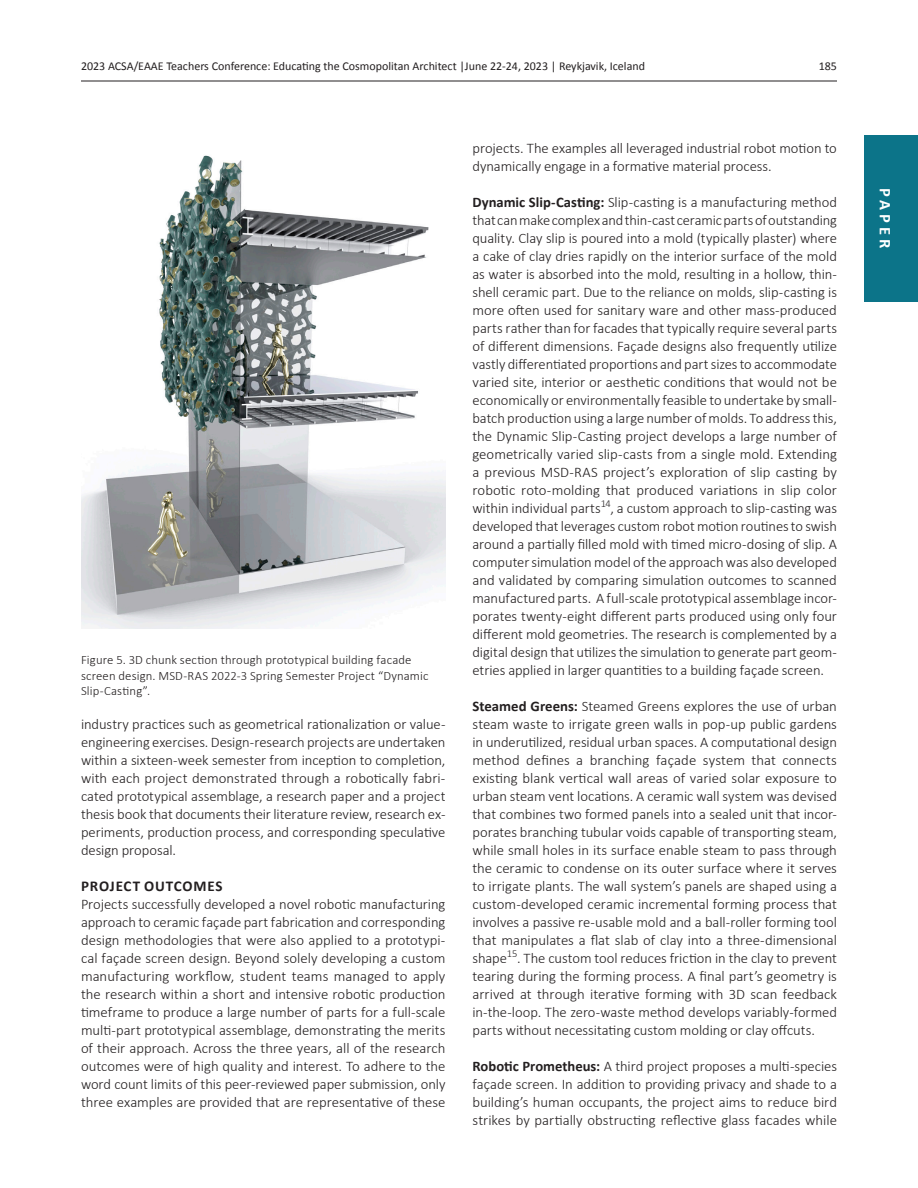
<style>
.page{position:relative;width:918px;height:1188px;background:#fff}
.page>*{position:absolute;margin:0;border:0;box-sizing:border-box;transform-origin:0 0}
.t1{font:700 16.5px "Calibri";letter-spacing:.235em;color:#fff}
._05_Section_Header{font:700 15px "Calibri";letter-spacing:.05em;color:#231f20}
._04_Abstract_Paragraph{font:300 14.7px/18px "Calibri";letter-spacing:-.005em;color:#231f20;text-align:justify}
._06_Main_Body_Text_-_no_break_body{font:300 14.7px/18px "Calibri";letter-spacing:-.005em;color:#231f20;text-align:justify}
._07_Caption_Text{font:300 12.75px/15.3px "Calibri";letter-spacing:.01em;color:#231f20}
.t2{font:12px "Calibri";color:#231f20}
.s1{font-weight:700}
</style>
<div class="page">
<hr style="left:81px;top:81px;width:756px;height:1px;background:#231f20">
<div style="left:864px;top:135px;width:54px;height:166px;background:#0c7489"></div>
<img style="left:81px;top:155px;width:365px;height:473px">
<p class="t2" style="left:81px;top:57px;width:566px">2023 ACSA/EAAE Teachers Conference: Educating the Cosmopolitan Architect |June 22-24, 2023 | Reykjavik, Iceland</p>
<p class="t2" style="left:819px;top:57px;width:20px">185</p>
<p class="_07_Caption_Text" style="left:81px;top:652px;width:349px">Figure 5. 3D chunk section through prototypical building facade screen design. MSD-RAS 2022-3 Spring Semester Project “Dynamic<br>Slip-Casting”.</p>
<p class="_06_Main_Body_Text_-_no_break_body" style="left:81px;top:715px;width:366px">industry practices such as geometrical rationalization or value&shy;engineering exercises. Design-research projects are undertaken within a sixteen-week semester from inception to completion, with each project demonstrated through a robotically fabri&shy;cated prototypical assemblage, a research paper and a project thesis book that documents their literature review, research ex&shy;periments, production process, and corresponding speculative design proposal.</p>
<p class="_05_Section_Header" style="left:81px;top:875px;width:143px">PROJECT OUTCOMES</p>
<p class="_06_Main_Body_Text_-_no_break_body" style="left:81px;top:895px;width:366px">Projects successfully developed a novel robotic manufacturing approach to ceramic façade part fabrication and corresponding design methodologies that were also applied to a prototypi&shy;cal façade screen design. Beyond solely developing a custom manufacturing workflow, student teams managed to apply the research within a short and intensive robotic production timeframe to produce a large number of parts for a full-scale multi-part prototypical assemblage, demonstrating the merits of their approach. Across the three years, all of the research outcomes were of high quality and interest. To adhere to the word count limits of this peer-reviewed paper submission, only three examples are provided that are representative of these</p>
<p class="_06_Main_Body_Text_-_no_break_body" style="left:472px;top:139px;width:366px">projects. The examples all leveraged industrial robot motion to dynamically engage in a formative material process.</p>
<p class="_04_Abstract_Paragraph" style="left:472px;top:193px;width:366px"><span class="s1">Dynamic Slip-Casting:</span> Slip-casting is a manufacturing method that can make complex and thin-cast ceramic parts of outstanding quality. Clay slip is poured into a mold (typically plaster) where a cake of clay dries rapidly on the interior surface of the mold as water is absorbed into the mold, resulting in a hollow, thin&shy;shell ceramic part. Due to the reliance on molds, slip-casting is more often used for sanitary ware and other mass-produced parts rather than for facades that typically require several parts of different dimensions. Façade designs also frequently utilize vastly differentiated proportions and part sizes to accommodate varied site, interior or aesthetic conditions that would not be economically or environmentally feasible to undertake by small&shy;batch production using a large number of molds. To address this, the Dynamic Slip-Casting project develops a large number of geometrically varied slip-casts from a single mold. Extending a previous MSD-RAS project’s exploration of slip casting by robotic roto-molding that produced variations in slip color within individual parts<sup>14</sup>, a custom approach to slip-casting was developed that leverages custom robot motion routines to swish around a partially filled mold with timed micro-dosing of slip. A computer simulation model of the approach was also developed and validated by comparing simulation outcomes to scanned manufactured parts. A full-scale prototypical assemblage incor&shy;porates twenty-eight different parts produced using only four different mold geometries. The research is complemented by a digital design that utilizes the simulation to generate part geom&shy;etries applied in larger quantities to a building façade screen.</p>
<p class="_04_Abstract_Paragraph" style="left:472px;top:697px;width:366px"><span class="s1">Steamed Greens:</span> Steamed Greens explores the use of urban steam waste to irrigate green walls in pop-up public gardens in underutilized, residual urban spaces. A computational design method defines a branching façade system that connects existing blank vertical wall areas of varied solar exposure to urban steam vent locations. A ceramic wall system was devised that combines two formed panels into a sealed unit that incor&shy;porates branching tubular voids capable of transporting steam, while small holes in its surface enable steam to pass through the ceramic to condense on its outer surface where it serves to irrigate plants. The wall system’s panels are shaped using a custom-developed ceramic incremental forming process that involves a passive re-usable mold and a ball-roller forming tool that manipulates a flat slab of clay into a three-dimensional shape<sup>15</sup>. The custom tool reduces friction in the clay to prevent tearing during the forming process. A final part’s geometry is arrived at through iterative forming with 3D scan feedback in-the-loop. The zero-waste method develops variably-formed parts without necessitating custom molding or clay offcuts.</p>
<p class="_04_Abstract_Paragraph" style="left:472px;top:1057px;width:366px"><span class="s1">Robotic Prometheus:</span> A third project proposes a multi-species façade screen. In addition to providing privacy and shade to a building’s human occupants, the project aims to reduce bird strikes by partially obstructing reflective glass facades while</p>
<p class="t1" style="left:897px;top:188px;width:61px;rotate:90deg">PAPER</p>
</div>
